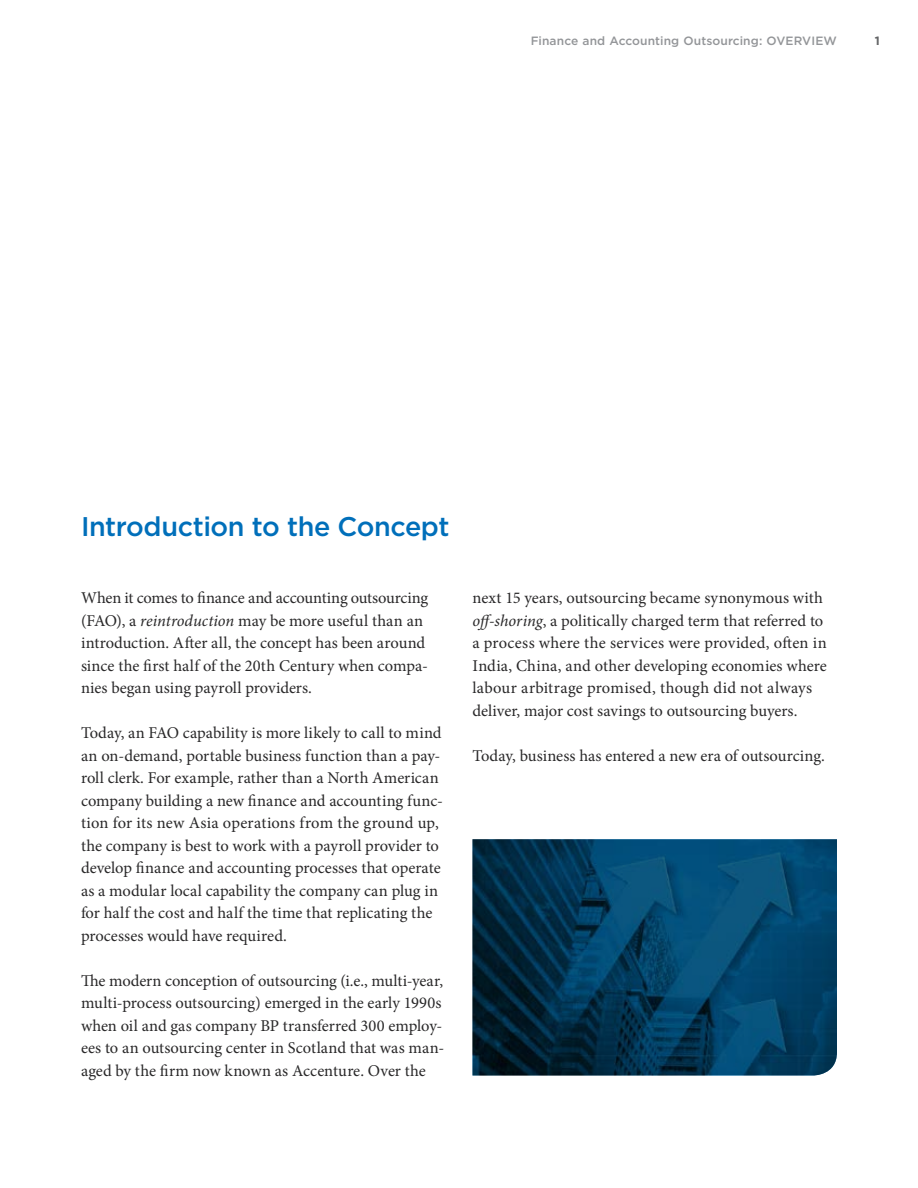
<style>
.page{position:relative;width:918px;height:1188px;background:#fff}
.page>*{position:absolute;margin:0;border:0;box-sizing:border-box;transform-origin:0 0}
.t1{font:500 27px "Gotham";letter-spacing:-.015em;color:#006fba}
.t2{font:16.5px/22.5px "Minion Pro";color:#292829}
.t3{font:500 12px "Gotham";letter-spacing:.01em;color:#939598}
.t4{font:700 12px "Gotham";color:#636466}
.s1{font-style:italic}
</style>
<div class="page">
<svg style="left:472px;top:839px;width:365px;height:237px;background:#043d5e"></svg>
<p class="t3" style="left:531px;top:33px;width:308px">Finance and Accounting Outsourcing: OVERVIEW</p>
<p class="t4" style="left:875px;top:33px;width:7px">1</p>
<h1 class="t1" style="left:81px;top:508px;width:370px">Introduction to the Concept</h1>
<p class="t2" style="left:81px;top:587px;width:349px">When it comes to finance and accounting outsourcing (FAO), a <span class="s1">reintroduction</span> may be more useful than an introduction. After all, the concept has been around since the first half of the 20th Century when compa&shy;nies began using payroll providers.</p>
<p class="t2" style="left:81px;top:722px;width:364px">Today, an FAO capability is more likely to call to mind an on-demand, portable business function than a pay&shy;roll clerk. For example, rather than a North American company building a new finance and accounting func&shy;tion for its new Asia operations from the ground up, the company is best to work with a payroll provider to develop finance and accounting processes that operate as a modular local capability the company can plug in for half the cost and half the time that replicating the processes would have required.</p>
<p class="t2" style="left:81px;top:969px;width:365px">The modern conception of outsourcing (i.e., multi-year, multi-process outsourcing) emerged in the early 1990s when oil and gas company BP transferred 300 employ&shy;ees to an outsourcing center in Scotland that was man&shy;aged by the firm now known as Accenture. Over the</p>
<p class="t2" style="left:472px;top:587px;width:356px">next 15 years, outsourcing became synonymous with <span class="s1">off-shoring</span>, a politically charged term that referred to a process where the services were provided, often in India, China, and other developing economies where labour arbitrage promised, though did not always deliver, major cost savings to outsourcing buyers.</p>
<p class="t2" style="left:472px;top:744px;width:354px">Today, business has entered a new era of outsourcing.</p>
</div>
